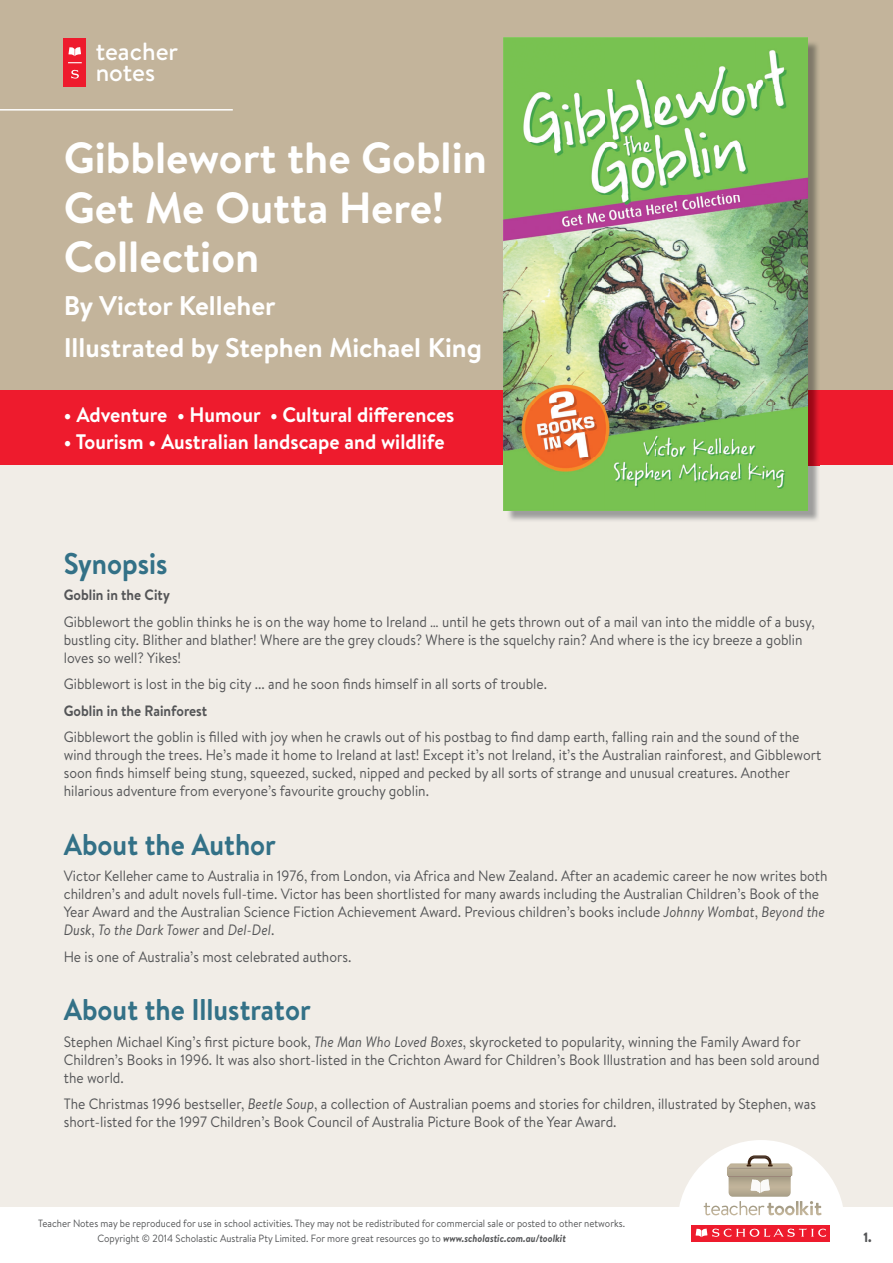
<style>
.page{position:relative;width:893px;height:1263px;background:#f1ede7}
.page>*{position:absolute;margin:0;border:0;box-sizing:border-box;transform-origin:0 0}
.t1{font:700 43.65px/49.5px "Brandon Text";color:#fff}
.t2{font:700 30px "Brandon Text";color:#337187;scale:.92 1}
.t3{font:700 27px/42.5px "Brandon Text";color:#fff}
.t4{font:500 24.9px/21.3px "Brandon Text";color:#fff}
.t5{font:700 21px "Brandon Text";color:#fff;scale:.95 1}
.t6{font:15px/18px "Brandon Text";color:#545557;scale:.92 1}
.t7{font:700 15px "Brandon Text";color:#545557;scale:.92 1}
.t8{font:900 13.5px "Brandon Text";color:#545557;scale:.92 1}
.t9{font:10.5px/15px "Brandon Text";color:#545557;text-align:center;scale:.92 1}
.s1{font-style:italic}
.s2{font-weight:700;font-style:italic}
</style>
<div class="page">
<div style="left:0;top:1207px;width:893px;height:56px;background:#fff"></div>
<svg style="left:679px;top:1140px;width:164px;height:102px"></svg>
<div style="left:0;top:0;width:893px;height:399px;background:#c3b49b"></div>
<div style="left:0;top:391px;width:893px;height:74px;background:#ee1b2d"></div>
<div style="left:64px;top:38px;width:22px;height:49px;background:#ee1b2d"></div>
<svg style="left:68px;top:47px;width:13px;height:9px"></svg>
<svg style="left:71px;top:70px;width:8px;height:9px"></svg>
<svg style="left:68px;top:62px;width:14px;height:1px"></svg>
<hr style="left:0;top:109px;width:233px;height:2px;background:#fff">
<img style="left:807px;top:40px;width:13px;height:425px">
<img style="left:507px;top:465px;width:313px;height:56px">
<img style="left:504px;top:38px;width:303px;height:472px">
<h3 class="t4" style="left:96px;top:40px;width:84px">teacher notes</h3>
<h1 class="t1" style="left:64px;top:132px;width:425px">Gibblewort the Goblin<br>Get Me Outta Here!<br>Collection</h1>
<h3 class="t3" style="left:64px;top:283px;width:420px">By Victor Kelleher<br>Illustrated by Stephen Michael King</h3>
<h3 class="t5" style="left:64px;top:400px;width:413px">• Adventure • Humour • Cultural differences</h3>
<h3 class="t5" style="left:64px;top:427px;width:403px">• Tourism • Australian landscape and wildlife</h3>
<h2 class="t2" style="left:64px;top:542px;width:114px">Synopsis</h2>
<p class="t7" style="left:64px;top:585px;width:117px">Goblin in the City</p>
<p class="t6" style="left:64px;top:612px;width:818px">Gibblewort the goblin thinks he is on the way home to Ireland … until he gets thrown out of a mail van into the middle of a busy, bustling city. Blither and blather! Where are the grey clouds? Where is the squelchy rain? And where is the icy breeze a goblin loves so well? Yikes!</p>
<p class="t6" style="left:64px;top:675px;width:527px">Gibblewort is lost in the big city ... and he soon finds himself in all sorts of trouble.</p>
<p class="t7" style="left:64px;top:700px;width:158px">Goblin in the Rainforest</p>
<p class="t6" style="left:64px;top:728px;width:825px">Gibblewort the goblin is filled with joy when he crawls out of his postbag to find damp earth, falling rain and the sound of the wind through the trees. He’s made it home to Ireland at last! Except it’s not Ireland, it’s the Australian rainforest, and Gibblewort soon finds himself being stung, squeezed, sucked, nipped and pecked by all sorts of strange and unusual creatures. Another hilarious adventure from everyone’s favourite grouchy goblin.</p>
<h2 class="t2" style="left:64px;top:823px;width:232px">About the Author</h2>
<p class="t6" style="left:64px;top:867px;width:832px">Victor Kelleher came to Australia in 1976, from London, via Africa and New Zealand. After an academic career he now writes both children’s and adult novels full-time. Victor has been shortlisted for many awards including the Australian Children’s Book of the Year Award and the Australian Science Fiction Achievement Award. Previous children’s books include <span class="s1">Johnny Wombat</span>, <span class="s1">Beyond the Dusk</span>, <span class="s1">To the Dark Tower</span> and <span class="s1">Del-Del</span>.</p>
<p class="t6" style="left:64px;top:947px;width:314px">He is one of Australia’s most celebrated authors.</p>
<h2 class="t2" style="left:64px;top:989px;width:270px">About the Illustrator</h2>
<p class="t6" style="left:64px;top:1032px;width:823px">Stephen Michael King’s first picture book, <span class="s1">The Man Who Loved Boxes</span>, skyrocketed to popularity, winning the Family Award for<br>Children’s Books in 1996. It was also short-listed in the Crichton Award for Children’s Book Illustration and has been sold around the world.</p>
<p class="t6" style="left:64px;top:1095px;width:819px">The Christmas 1996 bestseller, <span class="s1">Beetle Soup</span>, a collection of Australian poems and stories for children, illustrated by Stephen, was short-listed for the 1997 Children’s Book Council of Australia Picture Book of the Year Award.</p>
<p class="t9" style="left:38px;top:1215px;width:639px">Teacher Notes may be reproduced for use in school activities. They may not be redistributed for commercial sale or posted to other networks.<br>Copyright © 2014 Scholastic Australia Pty Limited. For more great resources go to <span class="s2">www.scholastic.com.au/toolkit</span></p>
<p class="t8" style="left:863px;top:1227px;width:11px">1.</p>
</div>
